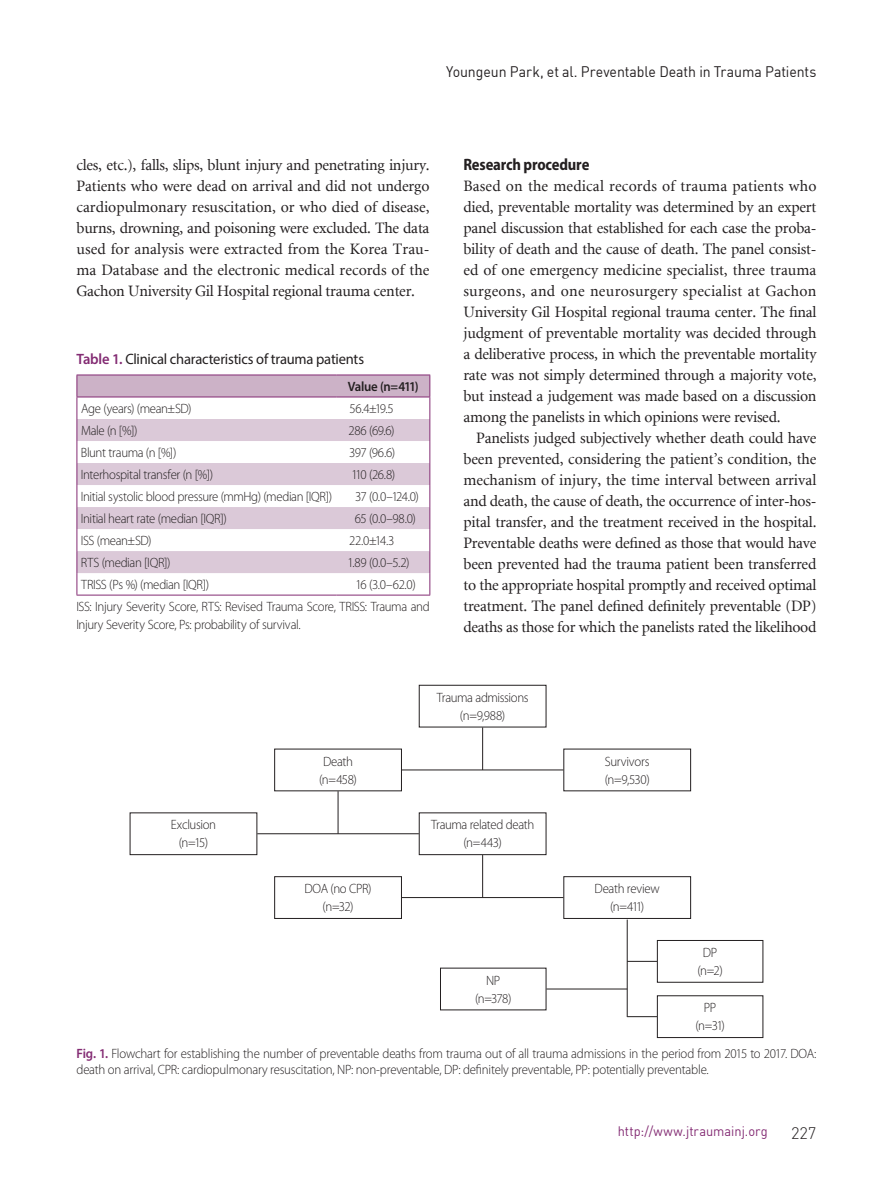
<style>
.page{position:relative;width:893px;height:1191px;background:#fff}
.page>*{position:absolute;margin:0;border:0;box-sizing:border-box;transform-origin:0 0}
.t1{font:700 semi-condensed 16.5px "Myriad Pro";letter-spacing:-.01em;color:#231f20;scale:.95 1}
.t2{font:300 16.5px "DIN Pro";color:#231f20}
.t3{font:15.75px/21px "Minion LT";letter-spacing:-.015em;color:#231f20;text-align:justify}
.t4{font:15.75px "Minion LT";letter-spacing:.005em;color:#231f20}
.t5{font:15.75px "Minion LT";letter-spacing:.02em;color:#231f20}
.t6{font:15.75px "Minion LT";letter-spacing:.01em;color:#231f20}
.t7{font:15px "DIN";letter-spacing:-.005em;color:#231f20;scale:.94 1}
.t8{font:15px "Myriad Pro";letter-spacing:-.015em;color:#231f20}
.t9{font:300 13.5px/18px "Myriad Pro";letter-spacing:-.02em;color:#231f20;text-align:center;scale:.95 1}
.t10{font:13.5px "DIN";color:#832b73;scale:.95 1}
.t11{font:300 13.5px/18px "Myriad Pro";letter-spacing:-.04em;color:#231f20;text-align:center;scale:.95 1}
.t12{font:600 13.5px "Myriad Pro";letter-spacing:-.03em;color:#231f20;scale:.95 1}
.s1{font-weight:600;color:#832b73}
</style>
<div class="page">
<div style="left:419px;top:685px;width:127px;height:42px;border:1px solid #231f20"></div>
<div style="left:274px;top:876px;width:128px;height:42px;border:1px solid #231f20"></div>
<div style="left:563px;top:876px;width:128px;height:42px;border:1px solid #231f20"></div>
<div style="left:657px;top:940px;width:106px;height:42px;border:1px solid #231f20"></div>
<div style="left:657px;top:995px;width:106px;height:43px;border:1px solid #231f20"></div>
<div style="left:130px;top:812px;width:127px;height:43px;border:1px solid #231f20"></div>
<div style="left:419px;top:812px;width:127px;height:43px;border:1px solid #231f20"></div>
<hr style="left:402px;top:769px;width:161px;height:1px;background:#231f20">
<hr style="left:402px;top:897px;width:161px;height:1px;background:#231f20">
<hr style="left:546px;top:988px;width:81px;height:1px;background:#231f20">
<hr style="left:627px;top:961px;width:30px;height:1px;background:#231f20">
<hr style="left:627px;top:1016px;width:30px;height:1px;background:#231f20">
<hr style="left:257px;top:833px;width:162px;height:1px;background:#231f20">
<hr style="left:482px;top:727px;width:1px;height:43px;background:#231f20">
<hr style="left:482px;top:855px;width:1px;height:42px;background:#231f20">
<hr style="left:627px;top:919px;width:1px;height:98px;background:#231f20">
<hr style="left:338px;top:791px;width:1px;height:42px;background:#231f20">
<hr style="left:77px;top:374px;width:259px;height:1px;background:#832b73">
<hr style="left:336px;top:374px;width:94px;height:1px;background:#832b73">
<svg style="left:77px;top:375px;width:353px;height:220px"></svg>
<hr style="left:77px;top:595px;width:259px;height:1px;background:#832b73">
<hr style="left:336px;top:595px;width:94px;height:1px;background:#832b73">
<p class="t7" style="left:446px;top:62px;width:395px">Youngeun Park, et al. Preventable Death in Trauma Patients</p>
<p class="t3" style="left:76px;top:155px;width:355px">cles, etc.), falls, slips, blunt injury and penetrating injury.<br>Patients who were dead on arrival and did not undergo cardiopulmonary resuscitation, or who died of disease, burns, drowning, and poisoning were excluded. The data used for analysis were extracted from the Korea Trau&shy;ma Database and the electronic medical records of the Gachon University Gil Hospital regional trauma center.</p>
<p class="t1" style="left:463px;top:153px;width:134px">Research procedure</p>
<p class="t6" style="left:463px;top:178px;width:355px">Based on the medical records of trauma patients who</p>
<p class="t3" style="left:463px;top:197px;width:354px">died, preventable mortality was determined by an expert</p>
<p class="t3" style="left:463px;top:218px;width:355px">panel discussion that established for each case the proba-</p>
<p class="t3" style="left:463px;top:239px;width:355px">bility of death and the cause of death. The panel consist-</p>
<p class="t4" style="left:463px;top:262px;width:354px">ed of one emergency medicine specialist, three trauma</p>
<p class="t5" style="left:463px;top:283px;width:355px">surgeons, and one neurosurgery specialist at Gachon</p>
<p class="t3" style="left:463px;top:302px;width:354px">University Gil Hospital regional trauma center. The final</p>
<p class="t3" style="left:463px;top:323px;width:354px">judgment of preventable mortality was decided through</p>
<p class="t3" style="left:463px;top:344px;width:354px">a deliberative process, in which the preventable mortality</p>
<p class="t3" style="left:463px;top:365px;width:355px">rate was not simply determined through a majority vote,</p>
<p class="t3" style="left:463px;top:386px;width:355px">but instead a judgement was made based on a discussion</p>
<p class="t3" style="left:463px;top:407px;width:319px">among the panelists in which opinions were revised.</p>
<p class="t3" style="left:476px;top:428px;width:342px">Panelists judged subjectively whether death could have</p>
<p class="t3" style="left:463px;top:449px;width:354px">been prevented, considering the patient’s condition, the</p>
<p class="t3" style="left:463px;top:470px;width:354px">mechanism of injury, the time interval between arrival</p>
<p class="t3" style="left:463px;top:490px;width:355px">and death, the cause of death, the occurrence of inter-hos-</p>
<p class="t3" style="left:463px;top:511px;width:354px">pital transfer, and the treatment received in the hospital.</p>
<p class="t3" style="left:463px;top:532px;width:355px">Preventable deaths were defined as those that would have</p>
<p class="t3" style="left:463px;top:553px;width:354px">been prevented had the trauma patient been transferred</p>
<p class="t3" style="left:463px;top:574px;width:354px">to the appropriate hospital promptly and received optimal</p>
<p class="t3" style="left:463px;top:595px;width:355px">treatment. The panel defined definitely preventable (DP)</p>
<p class="t3" style="left:463px;top:616px;width:355px">deaths as those for which the panelists rated the likelihood</p>
<p class="t8" style="left:77px;top:349px;width:289px"><span class="s1">Table 1.</span> Clinical characteristics of trauma patients</p>
<p class="t12" style="left:348px;top:377px;width:76px">Value (n=411)</p>
<p class="t9" style="left:81px;top:399px;width:118px">Age (years) (mean±SD)</p>
<p class="t9" style="left:350px;top:399px;width:48px">56.4±19.5</p>
<p class="t9" style="left:81px;top:421px;width:61px">Male (n [%])</p>
<p class="t9" style="left:349px;top:421px;width:50px">286 (69.6)</p>
<p class="t9" style="left:81px;top:443px;width:102px">Blunt trauma (n [%])</p>
<p class="t9" style="left:349px;top:443px;width:50px">397 (96.6)</p>
<p class="t9" style="left:81px;top:465px;width:141px">Interhospital transfer (n [%])</p>
<p class="t9" style="left:351px;top:465px;width:48px">110 (26.8)</p>
<p class="t9" style="left:81px;top:487px;width:266px">Initial systolic blood pressure (mmHg) (median [IQR])</p>
<p class="t9" style="left:355px;top:487px;width:69px">37 (0.0–124.0)</p>
<p class="t9" style="left:81px;top:509px;width:155px">Initial heart rate (median [IQR])</p>
<p class="t9" style="left:355px;top:509px;width:66px">65 (0.0–98.0)</p>
<p class="t9" style="left:81px;top:531px;width:76px">ISS (mean±SD)</p>
<p class="t9" style="left:349px;top:531px;width:49px">22.0±14.3</p>
<p class="t9" style="left:81px;top:553px;width:96px">RTS (median [IQR])</p>
<p class="t9" style="left:347px;top:553px;width:67px">1.89 (0.0–5.2)</p>
<p class="t9" style="left:81px;top:575px;width:136px">TRISS (Ps %) (median [IQR])</p>
<p class="t9" style="left:76px;top:573px;width:373px;line-height:22.4px;text-align:left;text-indent:279px">16 (3.0–62.0)<br>ISS: Injury Severity Score, RTS: Revised Trauma Score, TRISS: Trauma and</p>
<p class="t9" style="left:76px;top:616px;width:238px">Injury Severity Score, Ps: probability of survival.</p>
<p class="t9" style="left:319px;top:752px;width:41px;text-align:left">Death (n=458)</p>
<p class="t9" style="left:437px;top:688px;width:98px">Trauma admissions (n=9,988)</p>
<p class="t9" style="left:171px;top:816px;width:49px">Exclusion (n=15)</p>
<p class="t9" style="left:431px;top:816px;width:110px">Trauma related death (n=443)</p>
<p class="t9" style="left:605px;top:752px;width:49px;text-align:left">Survivors (n=9,530)</p>
<p class="t11" style="left:304px;top:880px;width:72px">DOA (no CPR) (n=32)</p>
<p class="t9" style="left:595px;top:880px;width:70px">Death review (n=411)</p>
<p class="t9" style="left:475px;top:971px;width:40px">NP (n=378)</p>
<p class="t9" style="left:697px;top:943px;width:28px">DP (n=2)</p>
<p class="t9" style="left:695px;top:999px;width:32px">PP (n=31)</p>
<p class="t9" style="left:77px;top:1045px;width:780px;line-height:16.2px;text-align:left"><span class="s1">Fig. 1.</span> Flowchart for establishing the number of preventable deaths from trauma out of all trauma admissions in the period from 2015 to 2017. DOA: death on arrival, CPR: cardiopulmonary resuscitation, NP: non-preventable, DP: definitely preventable, PP: potentially preventable.</p>
<p class="t10" style="left:618px;top:1123px;width:159px">http://www.jtraumainj.org</p>
<p class="t2" style="left:791px;top:1121px;width:27px">227</p>
</div>
